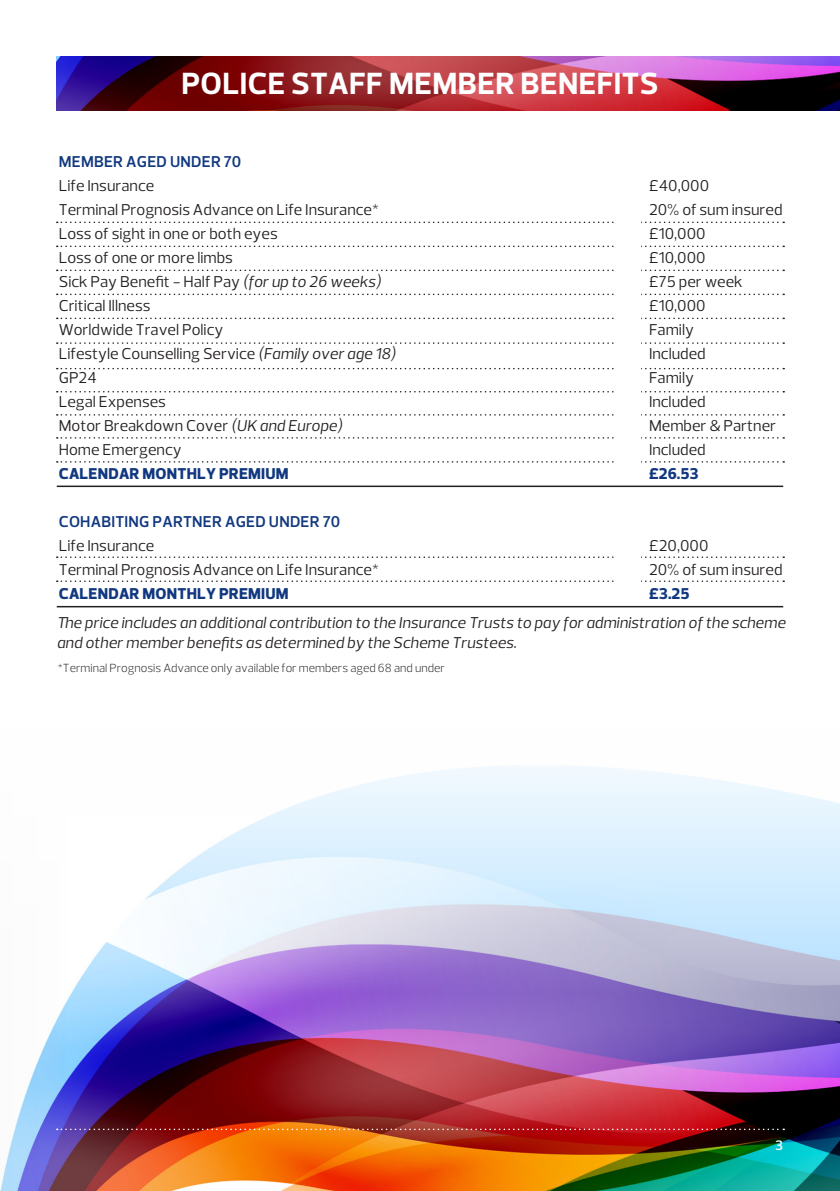
<style>
.page{position:relative;width:840px;height:1191px;background:#fff}
.page>*{position:absolute;margin:0;border:0;box-sizing:border-box;transform-origin:0 0}
.t1{font:700 31.2px "Prelo";letter-spacing:.015em;color:#fff}
.t2{font:16px "Prelo";color:#231f20}
.t3{font:italic 16px/20px "Prelo";color:#231f20}
.t4{font:800 16px "Prelo";letter-spacing:.015em;color:#113880}
.t5{font:600 16px "Prelo";letter-spacing:.015em;color:#113880}
.t6{font:600 14px "Prelo";color:#fff}
.t7{font:300 12px "Prelo";color:#231f20}
.s1{font-style:italic}
</style>
<div class="page">
<img style="left:57px;top:57px;width:782px;height:53px">
<img style="left:0;top:992px;width:839px;height:199px">
<svg style="left:57px;top:1128px;width:726px;height:2px"></svg>
<svg style="left:57px;top:222px;width:726px;height:1px"></svg>
<svg style="left:57px;top:246px;width:726px;height:1px"></svg>
<svg style="left:57px;top:270px;width:726px;height:1px"></svg>
<svg style="left:57px;top:294px;width:726px;height:1px"></svg>
<svg style="left:57px;top:368px;width:726px;height:1px"></svg>
<svg style="left:57px;top:391px;width:726px;height:1px"></svg>
<svg style="left:57px;top:342px;width:726px;height:2px"></svg>
<svg style="left:57px;top:318px;width:726px;height:1px"></svg>
<svg style="left:57px;top:556px;width:726px;height:2px"></svg>
<svg style="left:57px;top:580px;width:726px;height:2px"></svg>
<svg style="left:57px;top:414px;width:726px;height:1px"></svg>
<svg style="left:57px;top:437px;width:726px;height:1px"></svg>
<svg style="left:57px;top:461px;width:726px;height:1px"></svg>
<div style="left:613px;top:187px;width:27px;height:401px;background:#fff"></div>
<hr style="left:57px;top:606px;width:725px;height:1px;background:#231f20">
<hr style="left:57px;top:485px;width:725px;height:2px;background:#231f20">
<svg style="left:72px;top:765px;width:767px;height:227px"></svg>
<p class="t1" style="left:181px;top:64px;width:478px">POLICE STAFF MEMBER BENEFITS</p>
<p class="t5" style="left:59px;top:152px;width:184px">MEMBER AGED UNDER 70</p>
<p class="t2" style="left:59px;top:176px;width:97px">Life Insurance</p>
<p class="t2" style="left:648px;top:176px;width:62px">£40,000</p>
<p class="t2" style="left:59px;top:200px;width:321px">Terminal Prognosis Advance on Life Insurance*</p>
<p class="t2" style="left:648px;top:200px;width:135px">20% of sum insured</p>
<p class="t2" style="left:59px;top:224px;width:220px">Loss of sight in one or both eyes</p>
<p class="t2" style="left:648px;top:224px;width:58px">£10,000</p>
<p class="t2" style="left:59px;top:248px;width:176px">Loss of one or more limbs</p>
<p class="t2" style="left:648px;top:248px;width:58px">£10,000</p>
<p class="t2" style="left:59px;top:272px;width:323px">Sick Pay Benefit - Half Pay <span class="s1">(for up to 26 weeks)</span></p>
<p class="t2" style="left:648px;top:272px;width:95px">£75 per week</p>
<p class="t2" style="left:59px;top:296px;width:93px">Critical Illness</p>
<p class="t2" style="left:648px;top:296px;width:58px">£10,000</p>
<p class="t2" style="left:59px;top:320px;width:166px">Worldwide Travel Policy</p>
<p class="t2" style="left:648px;top:320px;width:47px">Family</p>
<p class="t2" style="left:59px;top:344px;width:338px">Lifestyle Counselling Service <span class="s1">(Family over age 18)</span></p>
<p class="t2" style="left:648px;top:344px;width:58px">Included</p>
<p class="t2" style="left:59px;top:368px;width:40px">GP24</p>
<p class="t2" style="left:648px;top:368px;width:47px">Family</p>
<p class="t2" style="left:59px;top:392px;width:108px">Legal Expenses</p>
<p class="t2" style="left:648px;top:392px;width:58px">Included</p>
<p class="t2" style="left:59px;top:416px;width:285px">Motor Breakdown Cover <span class="s1">(UK and Europe)</span></p>
<p class="t2" style="left:648px;top:416px;width:128px">Member &amp; Partner</p>
<p class="t2" style="left:59px;top:440px;width:124px">Home Emergency</p>
<p class="t2" style="left:648px;top:440px;width:58px">Included</p>
<p class="t4" style="left:59px;top:464px;width:231px">CALENDAR MONTHLY PREMIUM</p>
<p class="t4" style="left:648px;top:464px;width:51px">£26.53</p>
<p class="t5" style="left:59px;top:512px;width:282px">COHABITING PARTNER AGED UNDER 70</p>
<p class="t2" style="left:59px;top:536px;width:97px">Life Insurance</p>
<p class="t2" style="left:648px;top:536px;width:61px">£20,000</p>
<p class="t2" style="left:59px;top:560px;width:321px">Terminal Prognosis Advance on Life Insurance*</p>
<p class="t2" style="left:648px;top:560px;width:135px">20% of sum insured</p>
<p class="t4" style="left:59px;top:584px;width:231px">CALENDAR MONTHLY PREMIUM</p>
<p class="t4" style="left:648px;top:584px;width:42px">£3.25</p>
<p class="t3" style="left:57px;top:613px;width:729px">The price includes an additional contribution to the Insurance Trusts to pay for administration of the scheme and other member benefits as determined by the Scheme Trustees.</p>
<p class="t7" style="left:58px;top:661px;width:388px">*Terminal Prognosis Advance only available for members aged 68 and under</p>
<p class="t6" style="left:774px;top:1137px;width:9px">3</p>
</div>
